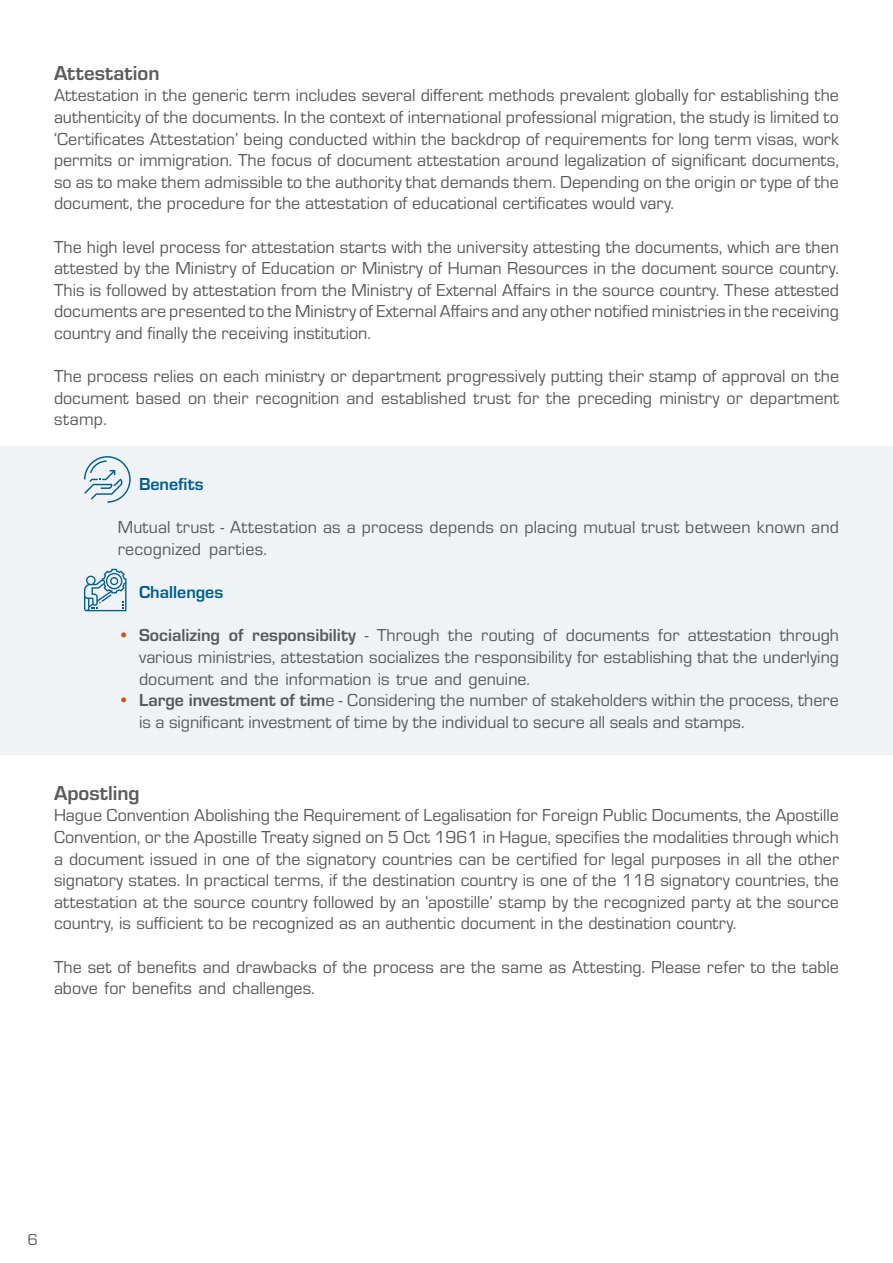
<style>
.page{position:relative;width:893px;height:1263px;background:#fff}
.page>*{position:absolute;margin:0;border:0;box-sizing:border-box;transform-origin:0 0}
.t1{font:700 21px "Eurostile";color:#595b5d}
.t2{font:18px/21.6px "Eurostile";color:#58595b;text-align:justify}
.t3{font:700 18px "Eurostile";color:#015f8e}
.t4{font:16.5px "Eurostile";color:#58595b}
.s1{color:#c75328}
.s2{font-weight:700}
</style>
<div class="page">
<div style="left:0;top:446px;width:893px;height:309px;background:#eff3f6"></div>
<svg style="left:84px;top:456px;width:47px;height:47px"></svg>
<svg style="left:84px;top:569px;width:42px;height:42px"></svg>
<p class="t1" style="left:54px;top:58px;width:107px">Attestation</p>
<p class="t2" style="left:54px;top:84px;width:786px">Attestation in the generic term includes several different methods prevalent globally for establishing the authenticity of the documents. In the context of international professional migration, the study is limited to ‘Certificates Attestation’ being conducted within the backdrop of requirements for long term visas, work permits or immigration. The focus of document attestation around legalization of significant documents, so as to make them admissible to the authority that demands them. Depending on the origin or type of the document, the procedure for the attestation of educational certificates would vary.</p>
<p class="t2" style="left:54px;top:235px;width:786px">The high level process for attestation starts with the university attesting the documents, which are then attested by the Ministry of Education or Ministry of Human Resources in the document source country.<br>This is followed by attestation from the Ministry of External Affairs in the source country. These attested documents are presented to the Ministry of External Affairs and any other notified ministries in the receiving country and finally the receiving institution.</p>
<p class="t2" style="left:54px;top:365px;width:786px">The process relies on each ministry or department progressively putting their stamp of approval on the document based on their recognition and established trust for the preceding ministry or department stamp.</p>
<p class="t3" style="left:139px;top:471px;width:66px">Benefits</p>
<p class="t2" style="left:118px;top:516px;width:723px">Mutual trust - Attestation as a process depends on placing mutual trust between known and recognized parties.</p>
<p class="t3" style="left:139px;top:579px;width:86px">Challenges</p>
<p class="t2" style="left:139px;top:624px;width:701px;text-indent:-21px"><span class="s1">•</span> <span class="s2">Socializing of responsibility</span> - Through the routing of documents for attestation through various ministries, attestation socializes the responsibility for establishing that the underlying document and the information is true and genuine.</p>
<p class="t2" style="left:139px;top:689px;width:701px;text-indent:-21px"><span class="s1">•</span> <span class="s2">Large investment of tim</span>e - Considering the number of stakeholders within the process, there is a significant investment of time by the individual to secure all seals and stamps.</p>
<p class="t1" style="left:54px;top:778px;width:87px">Apostling</p>
<p class="t2" style="left:54px;top:804px;width:786px">Hague Convention Abolishing the Requirement of Legalisation for Foreign Public Documents, the Apostille Convention, or the Apostille Treaty signed on 5 Oct 1961 in Hague, specifies the modalities through which a document issued in one of the signatory countries can be certified for legal purposes in all the other signatory states. In practical terms, if the destination country is one of the 118 signatory countries, the attestation at the source country followed by an ‘apostille’ stamp by the recognized party at the source country, is sufficient to be recognized as an authentic document in the destination country.</p>
<p class="t2" style="left:54px;top:955px;width:786px">The set of benefits and drawbacks of the process are the same as Attesting. Please refer to the table above for benefits and challenges.</p>
<p class="t4" style="left:28px;top:1231px;width:12px">6</p>
</div>
